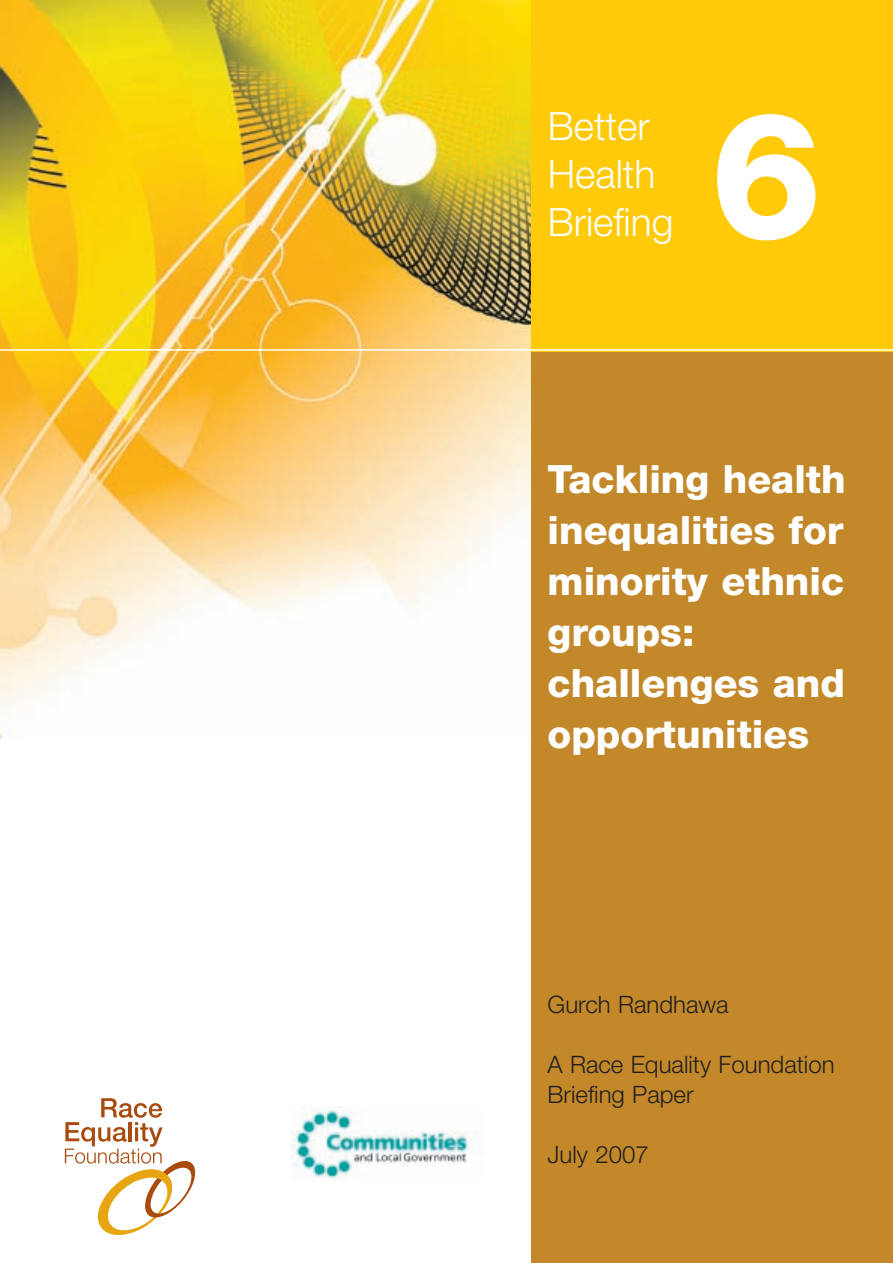
<style>
.page{position:relative;width:893px;height:1263px;background:#fff}
.page>*{position:absolute;margin:0;border:0;box-sizing:border-box;transform-origin:0 0}
.t1{font:800 176.55px "Helvetica Neue";color:#fff}
.t2{font:800 39px/51px "Helvetica Neue";color:#fff}
.t3{font:300 39px/48px "Helvetica Neue";color:#fff}
.t4{font:300 24px/30px "Helvetica Neue";color:#231f20}
</style>
<div class="page">
<img style="left:1px;top:0;width:530px;height:738px">
<div style="left:531px;top:2px;width:362px;height:1261px;background:#c2882a"></div>
<svg style="left:65px;top:1098px;width:130px;height:137px"></svg>
<div style="left:531px;top:0;width:362px;height:351px;background:#feca0a"></div>
<hr style="left:0;top:349px;width:893px;height:2px;background:#fff">
<img style="left:291px;top:1106px;width:186px;height:73px">
<p class="t3" style="left:548px;top:106px;width:127px">Better<br>Health<br>Briefing</p>
<h1 class="t1" style="left:711px;top:113px;width:113px">6</h1>
<p class="t2" style="left:548px;top:457px;width:300px">Tackling health inequalities for minority ethnic groups: challenges and opportunities</p>
<p class="t4" style="left:548px;top:992px;width:183px">Gurch Randhawa</p>
<p class="t4" style="left:548px;top:1052px;width:288px">A Race Equality Foundation<br>Briefing Paper</p>
<p class="t4" style="left:548px;top:1142px;width:103px">July 2007</p>
</div>
